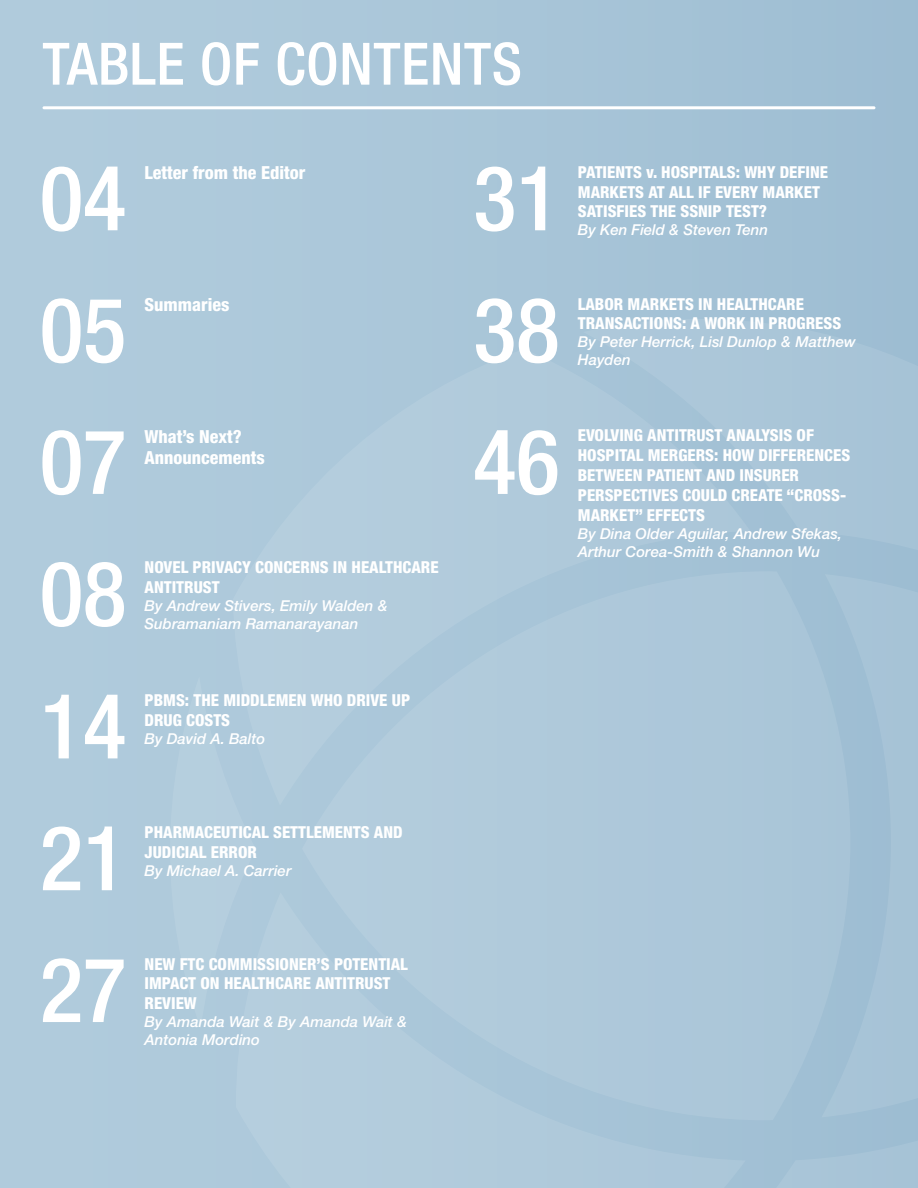
<style>
.page{position:relative;width:918px;height:1188px;background:#fff}
.page>*{position:absolute;margin:0;border:0;box-sizing:border-box;transform-origin:0 0}
.t1{font:500 condensed 90px/131.9px "Helvetica Neue LT Std";color:#fff}
.t2{font:500 condensed 58.5px "Helvetica Neue LT Std";letter-spacing:.01em;color:#fff}
.t3{font:800 condensed 18px/21.6px "Helvetica Neue LT Std";color:#fff}
.t4{font:800 condensed 16.5px/19.8px "Helvetica Neue LT Std";color:#fff}
.t5{font:italic 500 15px/18px "Helvetica Neue LT Std";color:#fff}
</style>
<div class="page">
<div style="left:0;top:0;width:918px;height:1188px;background:linear-gradient(to right,#b2cddd,#9ebed3)"></div>
<div style="left:302px;top:750px;width:519px;height:184px;background:#aec8da"></div>
<svg style="left:746px;top:934px;width:172px;height:254px;background:#a5c2d6"></svg>
<svg style="left:583px;top:319px;width:335px;height:431px;background:#a6c3d6"></svg>
<div style="left:821px;top:574px;width:97px;height:543px;background:#a6c3d6"></div>
<div style="left:233px;top:349px;width:518px;height:456px;background:#aec9da"></div>
<div style="left:170px;top:676px;width:86px;height:353px;background:#b5cede"></div>
<div style="left:236px;top:892px;width:510px;height:296px;background:#afc9db"></div>
<hr style="left:43px;top:106px;width:832px;height:3px;background:#fff;border-radius:2px">
<h2 class="t2" style="left:43px;top:29px;width:481px">TABLE OF CONTENTS</h2>
<h1 class="t1" style="left:40px;top:131px;width:88px">04</h1>
<p class="t3" style="left:145px;top:161px;width:162px">Letter from the Editor</p>
<h1 class="t1" style="left:473px;top:131px;width:88px">31</h1>
<p class="t4" style="left:578px;top:162px;width:252px">PATIENTS v. HOSPITALS: WHY DEFINE<br>MARKETS AT ALL IF EVERY MARKET<br>SATISFIES THE SSNIP TEST?</p>
<p class="t5" style="left:578px;top:221px;width:192px">By Ken Field &amp; Steven Tenn</p>
<h1 class="t1" style="left:40px;top:263px;width:88px">05</h1>
<p class="t3" style="left:145px;top:293px;width:86px">Summaries</p>
<h1 class="t1" style="left:473px;top:263px;width:88px">38<br>46</h1>
<p class="t4" style="left:578px;top:294px;width:265px">LABOR MARKETS IN HEALTHCARE<br>TRANSACTIONS: A WORK IN PROGRESS</p>
<p class="t5" style="left:578px;top:333px;width:279px">By Peter Herrick, Lisl Dunlop &amp; Matthew<br>Hayden</p>
<h1 class="t1" style="left:40px;top:395px;width:88px">07</h1>
<p class="t3" style="left:145px;top:425px;width:122px">What’s Next?<br>Announcements</p>
<p class="t4" style="left:578px;top:425px;width:274px">EVOLVING ANTITRUST ANALYSIS OF<br>HOSPITAL MERGERS: HOW DIFFERENCES<br>BETWEEN PATIENT AND INSURER<br>PERSPECTIVES COULD CREATE “CROSS-<br>MARKET” EFFECTS</p>
<p class="t5" style="left:578px;top:524px;width:266px">By Dina Older Aguilar, Andrew Sfekas,<br>Arthur Corea-Smith &amp; Shannon Wu</p>
<h1 class="t1" style="left:40px;top:527px;width:88px">08</h1>
<p class="t4" style="left:145px;top:557px;width:296px">NOVEL PRIVACY CONCERNS IN HEALTHCARE<br>ANTITRUST</p>
<p class="t5" style="left:145px;top:597px;width:245px">By Andrew Stivers, Emily Walden &amp;<br>Subramaniam Ramanarayanan</p>
<h1 class="t1" style="left:40px;top:659px;width:88px">14</h1>
<p class="t4" style="left:145px;top:690px;width:267px">PBMS: THE MIDDLEMEN WHO DRIVE UP<br>DRUG COSTS</p>
<p class="t5" style="left:145px;top:729px;width:122px">By David A. Balto</p>
<h1 class="t1" style="left:40px;top:791px;width:88px">21</h1>
<p class="t4" style="left:145px;top:822px;width:260px">PHARMACEUTICAL SETTLEMENTS AND<br>JUDICIAL ERROR</p>
<p class="t5" style="left:145px;top:861px;width:148px">By Michael A. Carrier</p>
<h1 class="t1" style="left:40px;top:923px;width:88px">27</h1>
<p class="t4" style="left:145px;top:954px;width:265px">NEW FTC COMMISSIONER’S POTENTIAL<br>IMPACT ON HEALTHCARE ANTITRUST<br>REVIEW</p>
<p class="t5" style="left:145px;top:1013px;width:264px">By Amanda Wait &amp; By Amanda Wait &amp;<br>Antonia Mordino</p>
</div>
